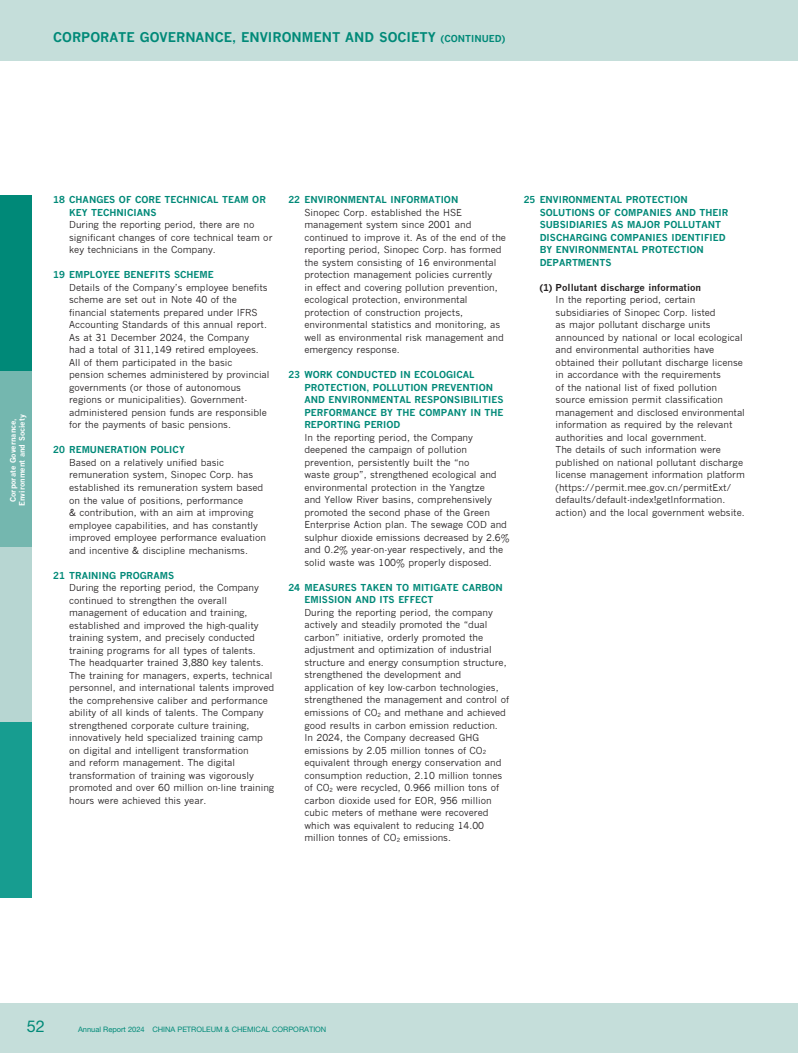
<style>
.page{position:relative;width:798px;height:1053px;background:#fff}
.page>*{position:absolute;margin:0;border:0;box-sizing:border-box;transform-origin:0 0}
.t1{font:16.25px "Helvetica Neue LT Std";color:#008978}
.t2{font:700 13.12px "News Gothic";color:#008978}
.t3{font:9.38px/12.5px "News Gothic";color:#231f20}
.t4{font:700 9.38px/12.5px "News Gothic";color:#008978}
.t5{font:700 9.38px "News Gothic";color:#231f20}
.t6{font:7.5px "Helvetica Neue LT Std";color:#008978}
.t7{font:700 7.5px/9px "News Gothic";color:#fff;text-align:center}
.s1{font-size:9.38px}
.s2{font-size:5.5px}
</style>
<div class="page">
<div style="left:0;top:1003px;width:797px;height:49px;background:#c5deda"></div>
<div style="left:0;top:195px;width:32px;height:176px;background:#008978"></div>
<div style="left:0;top:546px;width:32px;height:176px;background:#b7d6d2"></div>
<div style="left:0;top:371px;width:32px;height:175px;background:#74b7af"></div>
<div style="left:0;top:722px;width:32px;height:176px;background:#179d90"></div>
<div style="left:0;top:0;width:797px;height:61px;background:#c5deda"></div>
<h2 class="t2" style="left:53px;top:29px;width:453px">CORPORATE GOVERNANCE, ENVIRONMENT AND SOCIETY <span class="s1">(CONTINUED)</span></h2>
<p class="t7" style="left:8px;top:506px;width:93px;rotate:-90deg">Corporate Governance,<br>Environment and Society</p>
<p class="t4" style="left:69px;top:193px;width:198px;text-indent:-16px">18 CHANGES OF CORE TECHNICAL TEAM OR<br>KEY TECHNICIANS</p>
<p class="t3" style="left:69px;top:219px;width:205px">During the reporting period, there are no significant changes of core technical team or key technicians in the Company.</p>
<p class="t4" style="left:53px;top:268px;width:162px">19 EMPLOYEE BENEFITS SCHEME</p>
<p class="t3" style="left:69px;top:281px;width:202px">Details of the Company’s employee benefits scheme are set out in Note 40 of the financial statements prepared under IFRS Accounting Standards of this annual report.<br>As at 31 December 2024, the Company<br>had a total of 311,149 retired employees.<br>All of them participated in the basic pension schemes administered by provincial governments (or those of autonomous regions or municipalities). Government&shy;administered pension funds are responsible for the payments of basic pensions.</p>
<p class="t4" style="left:53px;top:443px;width:133px">20 REMUNERATION POLICY</p>
<p class="t3" style="left:69px;top:456px;width:198px">Based on a relatively unified basic remuneration system, Sinopec Corp. has established its remuneration system based on the value of positions, performance<br>&amp; contribution, with an aim at improving employee capabilities, and has constantly improved employee performance evaluation and incentive &amp; discipline mechanisms.</p>
<p class="t4" style="left:53px;top:568px;width:122px">21 TRAINING PROGRAMS</p>
<p class="t3" style="left:69px;top:581px;width:206px">During the reporting period, the Company continued to strengthen the overall management of education and training, established and improved the high-quality training system, and precisely conducted training programs for all types of talents.<br>The headquarter trained 3,880 key talents.<br>The training for managers, experts, technical personnel, and international talents improved the comprehensive caliber and performance ability of all kinds of talents. The Company strengthened corporate culture training, innovatively held specialized training camp on digital and intelligent transformation<br>and reform management. The digital transformation of training was vigorously promoted and over 60 million on-line training hours were achieved this year.</p>
<p class="t4" style="left:288px;top:193px;width:171px">22 ENVIRONMENTAL INFORMATION</p>
<p class="t3" style="left:304px;top:206px;width:203px">Sinopec Corp. established the HSE management system since 2001 and continued to improve it. As of the end of the reporting period, Sinopec Corp. has formed the system consisting of 16 environmental protection management policies currently<br>in effect and covering pollution prevention, ecological protection, environmental protection of construction projects, environmental statistics and monitoring, as well as environmental risk management and emergency response.</p>
<p class="t4" style="left:304px;top:368px;width:200px;text-indent:-16px">23 WORK CONDUCTED IN ECOLOGICAL<br>PROTECTION, POLLUTION PREVENTION<br>AND ENVIRONMENTAL RESPONSIBILITIES<br>PERFORMANCE BY THE COMPANY IN THE<br>REPORTING PERIOD</p>
<p class="t3" style="left:304px;top:431px;width:206px">In the reporting period, the Company deepened the campaign of pollution prevention, persistently built the “no<br>waste group”, strengthened ecological and environmental protection in the Yangtze<br>and Yellow River basins, comprehensively promoted the second phase of the Green Enterprise Action plan. The sewage COD and sulphur dioxide emissions decreased by 2.6% and 0.2% year-on-year respectively, and the solid waste was 100% properly disposed.</p>
<p class="t4" style="left:304px;top:581px;width:200px;text-indent:-16px">24 MEASURES TAKEN TO MITIGATE CARBON<br>EMISSION AND ITS EFFECT</p>
<p class="t3" style="left:304px;top:606px;width:206px">During the reporting period, the company actively and steadily promoted the “dual carbon” initiative, orderly promoted the adjustment and optimization of industrial structure and energy consumption structure, strengthened the development and application of key low-carbon technologies, strengthened the management and control of emissions of CO<span class="s2">2</span> and methane and achieved good results in carbon emission reduction.<br>In 2024, the Company decreased GHG emissions by 2.05 million tonnes of CO<span class="s2">2 </span>equivalent through energy conservation and consumption reduction, 2.10 million tonnes of CO<span class="s2">2</span> were recycled, 0.966 million tons of carbon dioxide used for EOR, 956 million cubic meters of methane were recovered which was equivalent to reducing 14.00 million tonnes of CO<span class="s2">2</span> emissions.</p>
<p class="t4" style="left:539px;top:193px;width:190px;text-indent:-16px">25 ENVIRONMENTAL PROTECTION<br>SOLUTIONS OF COMPANIES AND THEIR<br>SUBSIDIARIES AS MAJOR POLLUTANT<br>DISCHARGING COMPANIES IDENTIFIED<br>BY ENVIRONMENTAL PROTECTION<br>DEPARTMENTS</p>
<p class="t5" style="left:539px;top:282px;width:163px">(1) Pollutant discharge information</p>
<p class="t3" style="left:555px;top:294px;width:191px">In the reporting period, certain subsidiaries of Sinopec Corp. listed<br>as major pollutant discharge units announced by national or local ecological and environmental authorities have obtained their pollutant discharge license in accordance with the requirements<br>of the national list of fixed pollution source emission permit classification management and disclosed environmental information as required by the relevant authorities and local government.<br>The details of such information were published on national pollutant discharge license management information platform (https://permit.mee.gov.cn/permitExt/ defaults/default-index!getInformation. action) and the local government website.</p>
<h1 class="t1" style="left:27px;top:1016px;width:20px">52</h1>
<p class="t6" style="left:152px;top:1024px;width:175px">CHINA PETROLEUM &amp; CHEMICAL CORPORATION</p>
<p class="t6" style="left:78px;top:1024px;width:68px">Annual Report 2024</p>
</div>
